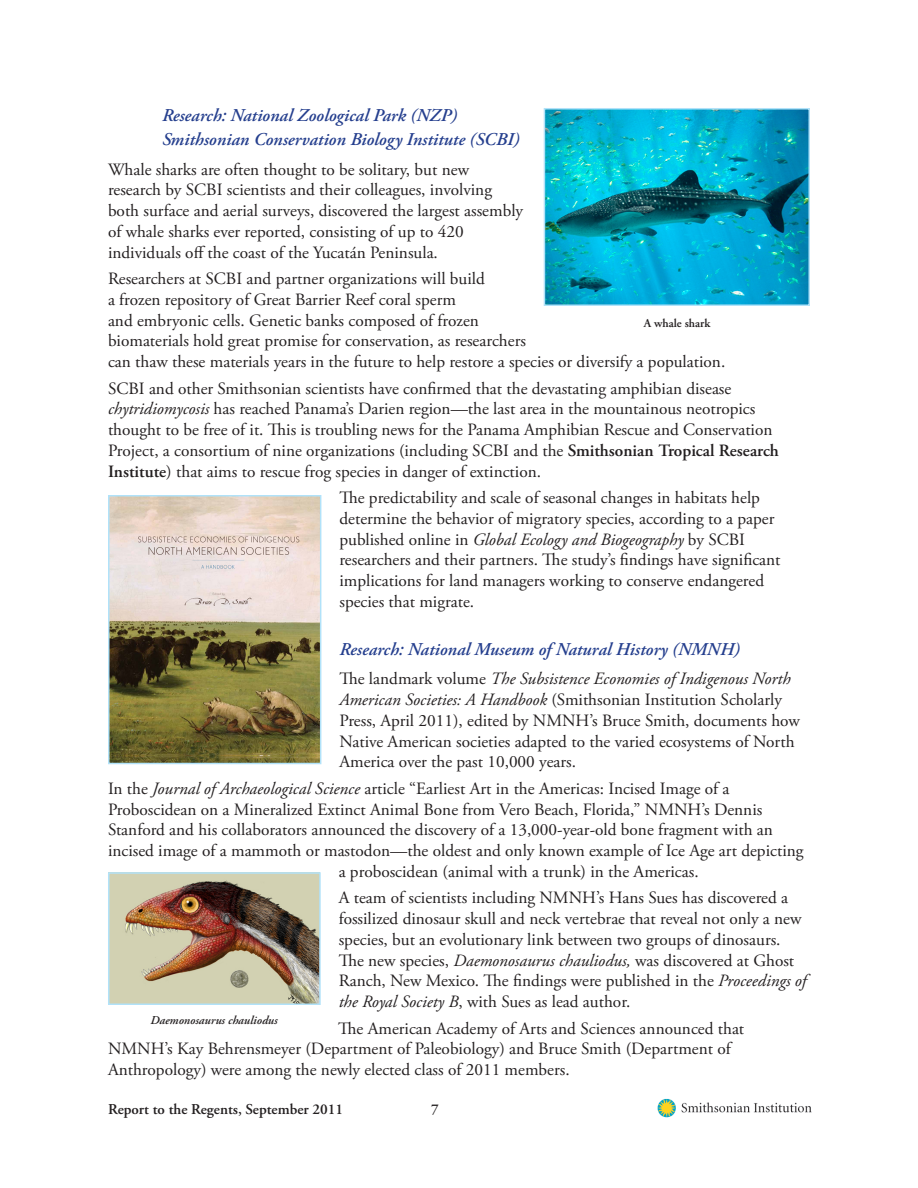
<style>
.page{position:relative;width:918px;height:1188px;background:#fff}
.page>*{position:absolute;margin:0;border:0;box-sizing:border-box;transform-origin:0 0}
.head_3{font:italic 600 18px/24px "Adobe Garamond Pro";color:#253f8e}
.Body_Text{font:17.25px/20.7px "Adobe Garamond Pro";color:#231f20}
.t1{font:600 15px "Adobe Garamond Pro";color:#231f20}
.title_sub{font:italic 600 12px "Adobe Garamond Pro";color:#231f20}
.title_sub-2{font:600 12px "Adobe Garamond Pro";color:#231f20}
.s1{font-style:italic}
.s2{font-weight:600}
</style>
<div class="page">
<img style="left:547px;top:111px;width:260px;height:192px">
<div style="left:544px;top:108px;width:266px;height:198px;border:2px solid #b1e2f9"></div>
<img style="left:111px;top:498px;width:207px;height:263px">
<div style="left:108px;top:495px;width:213px;height:269px;border:2px solid #b1e2f9"></div>
<img style="left:111px;top:875px;width:207px;height:127px">
<div style="left:108px;top:872px;width:213px;height:133px;border:2px solid #b1e2f9"></div>
<img style="left:657px;top:1098px;width:155px;height:20px">
<p class="head_3" style="left:162px;top:104px;width:359px">Research: National Zoological Park (NZP)<br>Smithsonian Conservation Biology Institute (SCBI)</p>
<p class="Body_Text" style="left:108px;top:160px;width:417px">Whale sharks are often thought to be solitary, but new research by SCBI scientists and their colleagues, involving both surface and aerial surveys, discovered the largest assembly of whale sharks ever reported, consisting of up to 420 individuals off the coast of the Yucatán Peninsula.</p>
<p class="Body_Text" style="left:108px;top:269px;width:619px">Researchers at SCBI and partner organizations will build<br>a frozen repository of Great Barrier Reef coral sperm<br>and embryonic cells. Genetic banks composed of frozen<br>biomaterials hold great promise for conservation, as researchers<br>can thaw these materials years in the future to help restore a species or diversify a population.</p>
<p class="Body_Text" style="left:108px;top:379px;width:672px">SCBI and other Smithsonian scientists have confirmed that the devastating amphibian disease <span class="s1">chytridiomycosis</span> has reached Panama’s Darien region—the last area in the mountainous neotropics thought to be free of it. This is troubling news for the Panama Amphibian Rescue and Conservation Project, a consortium of nine organizations (including SCBI and the <span class="s2">Smithsonian Tropical Research Institute</span>) that aims to rescue frog species in danger of extinction.</p>
<p class="Body_Text" style="left:339px;top:488px;width:443px">The predictability and scale of seasonal changes in habitats help determine the behavior of migratory species, according to a paper published online in <span class="s1">Global Ecology and Biogeography</span> by SCBI researchers and their partners. The study’s findings have significant implications for land managers working to conserve endangered species that migrate.</p>
<p class="head_3" style="left:339px;top:638px;width:402px">Research: National Museum of Natural History (NMNH)</p>
<p class="Body_Text" style="left:339px;top:669px;width:462px">The landmark volume <span class="s1">The Subsistence Economies of Indigenous North American Societies: A Handbook</span> (Smithsonian Institution Scholarly Press, April 2011), edited by NMNH’s Bruce Smith, documents how Native American societies adapted to the varied ecosystems of North America over the past 10,000 years.</p>
<p class="Body_Text" style="left:108px;top:779px;width:623px">In the <span class="s1">Journal of Archaeological Science</span> article “Earliest Art in the Americas: Incised Image of a</p>
<p class="Body_Text" style="left:108px;top:799px;width:656px">Proboscidean on a Mineralized Extinct Animal Bone from Vero Beach, Florida,” NMNH’s Dennis</p>
<p class="Body_Text" style="left:108px;top:820px;width:666px">Stanford and his collaborators announced the discovery of a 13,000-year-old bone fragment with an</p>
<p class="Body_Text" style="left:108px;top:841px;width:697px">incised image of a mammoth or mastodon—the oldest and only known example of Ice Age art depicting</p>
<p class="Body_Text" style="left:339px;top:862px;width:361px">a proboscidean (animal with a trunk) in the Americas.</p>
<p class="Body_Text" style="left:339px;top:888px;width:469px">A team of scientists including NMNH’s Hans Sues has discovered a fossilized dinosaur skull and neck vertebrae that reveal not only a new species, but an evolutionary link between two groups of dinosaurs.<br>The new species, <span class="s1">Daemonosaurus chauliodus,</span> was discovered at Ghost Ranch, New Mexico. The findings were published in the <span class="s1">Proceedings of the Royal Society B</span>, with Sues as lead author.</p>
<p class="Body_Text" style="left:108px;top:1018px;width:638px;text-indent:230px">The American Academy of Arts and Sciences announced that<br>NMNH’s Kay Behrensmeyer (Department of Paleobiology) and Bruce Smith (Department of<br>Anthropology) were among the newly elected class of 2011 members.</p>
<p class="title_sub-2" style="left:644px;top:316px;width:68px">A whale shark</p>
<p class="title_sub" style="left:151px;top:1013px;width:129px">Daemonosaurus chauliodus</p>
<p class="t1" style="left:108px;top:1100px;width:236px">Report to the Regents, September 2011</p>
</div>
